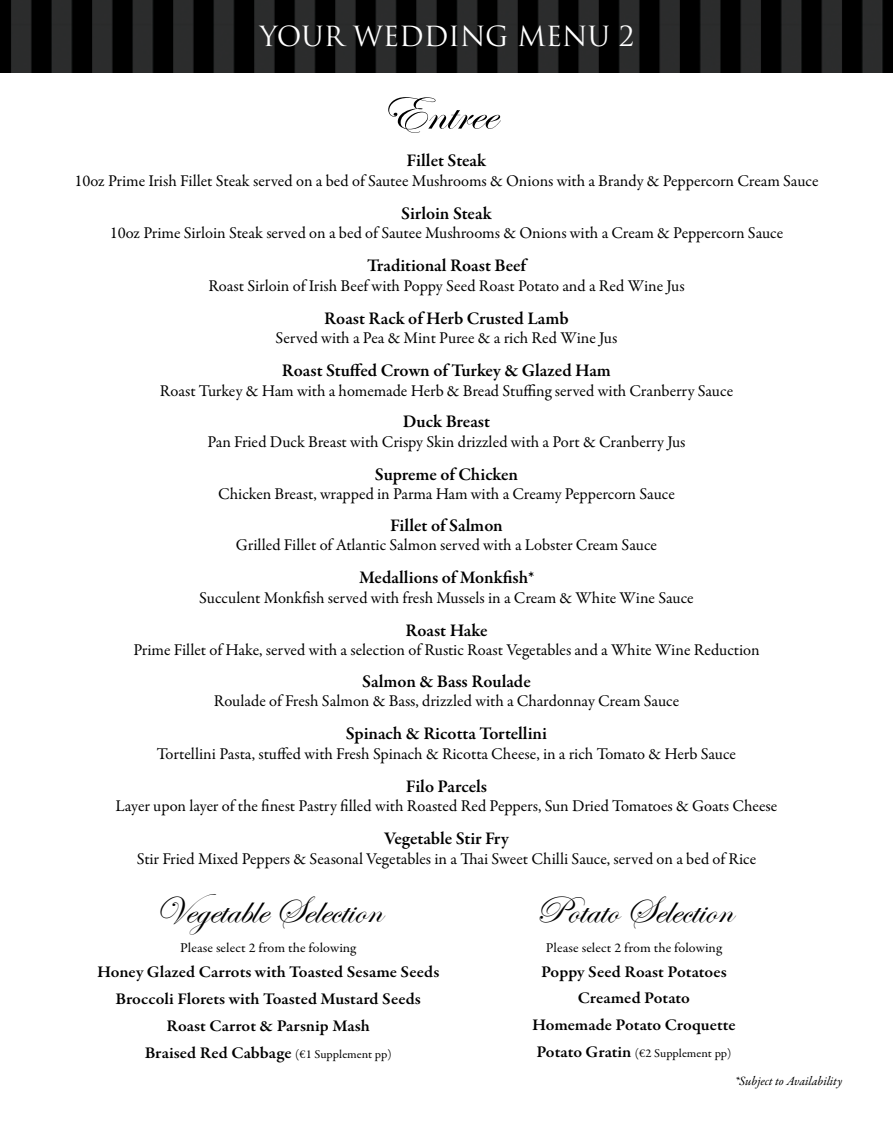
<style>
.page{position:relative;width:893px;height:1127px;background:#fff}
.page>*{position:absolute;margin:0;border:0;box-sizing:border-box;transform-origin:0 0}
.t1{font:51px "Edwardian Script ITC";color:#000;scale:1.05 1}
.t2{font:39px "Edwardian Script ITC";color:#000;scale:1.05 1}
.t3{font:27px "Trajan Pro";color:#fff}
.t4{font:600 18px "Garamond Premr Pro";color:#000}
.t5{font:16.5px "Garamond Premr Pro";letter-spacing:-.005em;color:#000}
.t6{font:600 16.5px/27px "Garamond Premr Pro";letter-spacing:.005em;color:#000;text-align:center;scale:1.05 1}
.t7{font:13.5px "Garamond Premr Pro";letter-spacing:.005em;color:#000;scale:1.05 1}
.t8{font:italic 12.75px "Garamond Premr Pro";color:#000}
.t9{font:12px "Garamond Premr Pro";color:#000;scale:1.05 1}
.s1{font-weight:400;font-size:12px}
.s2{font-weight:600;font-size:16.5px}
</style>
<div class="page">
<img style="left:0;top:0;width:893px;height:72px">
<p class="t3" style="left:260px;top:19px;width:376px">YOUR WEDDING MENU 2</p>
<p class="t1" style="left:380px;top:85px;width:112px">Entree</p>
<p class="t4" style="left:407px;top:150px;width:81px">Fillet Steak</p>
<p class="t5" style="left:74px;top:170px;width:746px">10oz Prime Irish Fillet Steak served on a bed of Sautee Mushrooms &amp; Onions with a Brandy &amp; Peppercorn Cream Sauce</p>
<p class="t4" style="left:401px;top:202px;width:92px">Sirloin Steak</p>
<p class="t5" style="left:110px;top:223px;width:675px">10oz Prime Sirloin Steak served on a bed of Sautee Mushrooms &amp; Onions with a Cream &amp; Peppercorn Sauce</p>
<p class="t4" style="left:367px;top:255px;width:160px">Traditional Roast Beef</p>
<p class="t5" style="left:208px;top:275px;width:478px">Roast Sirloin of Irish Beef with Poppy Seed Roast Potato and a Red Wine Jus</p>
<p class="t4" style="left:324px;top:307px;width:246px">Roast Rack of Herb Crusted Lamb</p>
<p class="t5" style="left:276px;top:328px;width:343px">Served with a Pea &amp; Mint Puree &amp; a rich Red Wine Jus</p>
<p class="t4" style="left:282px;top:360px;width:331px">Roast Stuffed Crown of Turkey &amp; Glazed Ham</p>
<p class="t5" style="left:160px;top:380px;width:575px">Roast Turkey &amp; Ham with a homemade Herb &amp; Bread Stuffing served with Cranberry Sauce</p>
<p class="t4" style="left:403px;top:411px;width:89px">Duck Breast</p>
<p class="t5" style="left:207px;top:431px;width:480px">Pan Fried Duck Breast with Crispy Skin drizzled with a Port &amp; Cranberry Jus</p>
<p class="t4" style="left:375px;top:463px;width:145px">Supreme of Chicken</p>
<p class="t5" style="left:218px;top:484px;width:458px">Chicken Breast, wrapped in Parma Ham with a Creamy Peppercorn Sauce</p>
<p class="t4" style="left:390px;top:514px;width:114px">Fillet of Salmon</p>
<p class="t5" style="left:236px;top:535px;width:423px">Grilled Fillet of Atlantic Salmon served with a Lobster Cream Sauce</p>
<p class="t4" style="left:359px;top:567px;width:176px">Medallions of Monkfish*</p>
<p class="t5" style="left:199px;top:587px;width:496px">Succulent Monkfish served with fresh Mussels in a Cream &amp; White Wine Sauce</p>
<p class="t4" style="left:405px;top:619px;width:84px">Roast Hake</p>
<p class="t5" style="left:133px;top:640px;width:628px">Prime Fillet of Hake, served with a selection of Rustic Roast Vegetables and a White Wine Reduction</p>
<p class="t4" style="left:362px;top:670px;width:170px">Salmon &amp; Bass Roulade</p>
<p class="t5" style="left:214px;top:691px;width:467px">Roulade of Fresh Salmon &amp; Bass, drizzled with a Chardonnay Cream Sauce</p>
<p class="t4" style="left:346px;top:723px;width:203px">Spinach &amp; Ricotta Tortellini</p>
<p class="t5" style="left:157px;top:743px;width:581px">Tortellini Pasta, stuffed with Fresh Spinach &amp; Ricotta Cheese, in a rich Tomato &amp; Herb Sauce</p>
<p class="t4" style="left:406px;top:775px;width:83px">Filo Parcels</p>
<p class="t5" style="left:116px;top:796px;width:663px">Layer upon layer of the finest Pastry filled with Roasted Red Peppers, Sun Dried Tomatoes &amp; Goats Cheese</p>
<p class="t4" style="left:384px;top:828px;width:126px">Vegetable Stir Fry</p>
<p class="t5" style="left:137px;top:848px;width:621px">Stir Fried Mixed Peppers &amp; Seasonal Vegetables in a Thai Sweet Chilli Sauce, served on a bed of Rice</p>
<p class="t2" style="left:155px;top:889px;width:218px">Vegetable Selection</p>
<p class="t7" style="left:180px;top:939px;width:169px">Please select 2 from the folowing</p>
<p class="t6" style="left:97px;top:959px;width:328px">Honey Glazed Carrots with Toasted Sesame Seeds Broccoli Florets with Toasted Mustard Seeds Roast Carrot &amp; Parsnip Mash<br>Braised Red Cabbage <span class="s1">(€1 Supplement pp)</span></p>
<p class="t2" style="left:535px;top:889px;width:189px">Potato Selection</p>
<p class="t7" style="left:546px;top:939px;width:169px">Please select 2 from the folowing</p>
<p class="t6" style="left:541px;top:960px;width:178px;line-height:25.5px">Poppy Seed Roast Potatoes<br>Creamed Potato</p>
<p class="t6" style="left:532px;top:1011px;width:195px">Homemade Potato Croquette</p>
<p class="t9" style="left:536px;top:1046px;width:187px"><span class="s2">Potato Gratin</span> (€2 Supplement pp)</p>
<p class="t8" style="left:735px;top:1073px;width:109px">*Subject to Availability</p>
</div>
